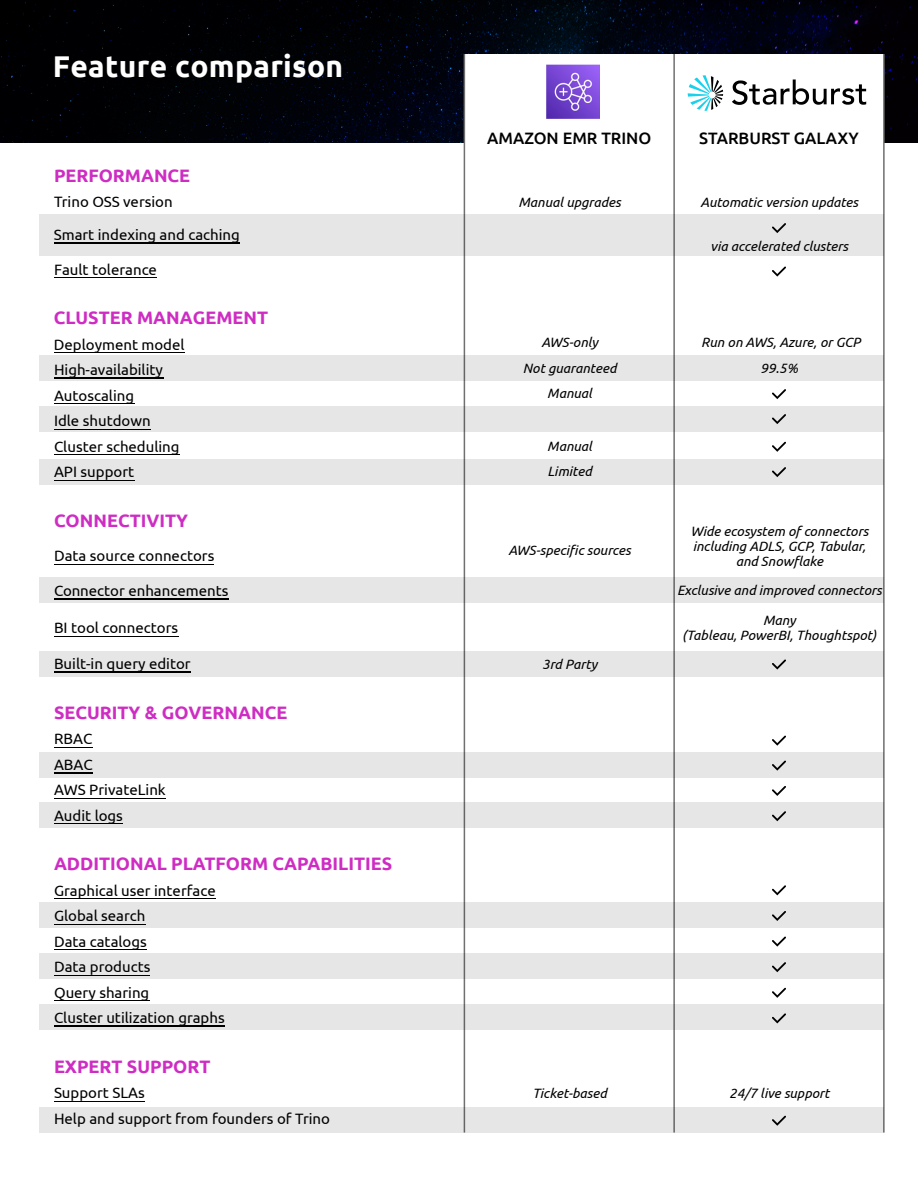
<style>
.page{position:relative;width:918px;height:1188px;background:#fff}
.page>*{position:absolute;margin:0;border:0;box-sizing:border-box;transform-origin:0 0}
.t1{font:700 30px "Ubuntu";letter-spacing:.01em;color:#fff}
.t2{font:700 18px "Ubuntu";color:#ce2cc3}
.t3{font:500 16.5px "Ubuntu";color:#000}
.t4{font:15px/25.5px "Ubuntu";color:#000}
.t5{font:italic 13.5px/15px "Ubuntu";color:#000;text-align:center}
.s1{font-style:inherit}
</style>
<div class="page">
<img style="left:0;top:0;width:918px;height:142px">
<hr style="left:54px;top:277px;width:103px;height:1px;background:#000">
<hr style="left:54px;top:352px;width:131px;height:1px;background:#000">
<hr style="left:54px;top:403px;width:80px;height:1px;background:#000">
<hr style="left:54px;top:454px;width:126px;height:1px;background:#000">
<hr style="left:54px;top:564px;width:160px;height:1px;background:#000">
<hr style="left:54px;top:636px;width:124px;height:1px;background:#000">
<hr style="left:54px;top:747px;width:38px;height:1px;background:#000">
<hr style="left:54px;top:798px;width:112px;height:1px;background:#000">
<hr style="left:54px;top:898px;width:162px;height:1px;background:#000">
<hr style="left:54px;top:949px;width:93px;height:1px;background:#000">
<hr style="left:54px;top:1000px;width:95px;height:1px;background:#000">
<hr style="left:54px;top:1101px;width:91px;height:1px;background:#000">
<div style="left:464px;top:54px;width:420px;height:129px;background:#fff"></div>
<svg style="left:688px;top:75px;width:35px;height:36px"></svg>
<svg style="left:732px;top:80px;width:134px;height:25px"></svg>
<hr style="left:673px;top:54px;width:2px;height:1079px;background:#707070">
<hr style="left:883px;top:54px;width:2px;height:1079px;background:#707070">
<hr style="left:464px;top:54px;width:1px;height:1079px;background:#707070">
<div style="left:40px;top:214px;width:844px;height:42px;background:#e6e6e6"></div>
<div style="left:40px;top:577px;width:844px;height:26px;background:#e6e6e6"></div>
<div style="left:40px;top:355px;width:844px;height:25px;background:#e6e6e6"></div>
<div style="left:40px;top:651px;width:844px;height:25px;background:#e6e6e6"></div>
<div style="left:40px;top:406px;width:844px;height:26px;background:#e6e6e6"></div>
<div style="left:40px;top:459px;width:844px;height:26px;background:#e6e6e6"></div>
<div style="left:40px;top:752px;width:844px;height:26px;background:#e6e6e6"></div>
<div style="left:40px;top:803px;width:844px;height:25px;background:#e6e6e6"></div>
<div style="left:40px;top:1005px;width:844px;height:25px;background:#e6e6e6"></div>
<div style="left:40px;top:1107px;width:844px;height:26px;background:#e6e6e6"></div>
<div style="left:40px;top:902px;width:844px;height:26px;background:#e6e6e6"></div>
<div style="left:40px;top:954px;width:844px;height:25px;background:#e6e6e6"></div>
<svg style="left:772px;top:223px;width:14px;height:10px"></svg>
<svg style="left:772px;top:266px;width:14px;height:11px"></svg>
<svg style="left:772px;top:1115px;width:14px;height:11px"></svg>
<svg style="left:772px;top:441px;width:14px;height:36px"></svg>
<svg style="left:772px;top:659px;width:14px;height:11px"></svg>
<svg style="left:772px;top:389px;width:14px;height:35px"></svg>
<svg style="left:769px;top:735px;width:20px;height:87px"></svg>
<svg style="left:769px;top:885px;width:20px;height:139px"></svg>
<img style="left:546px;top:64px;width:54px;height:55px">
<h1 class="t1" style="left:53px;top:48px;width:292px">Feature comparison</h1>
<p class="t2" style="left:54px;top:165px;width:138px">PERFORMANCE</p>
<p class="t4" style="left:54px;top:185px;width:187px;line-height:32.7px">Trino OSS version<br>Smart indexing and cachin<span class="s1">g</span></p>
<p class="t4" style="left:54px;top:256px;width:105px">Fault tolerance</p>
<p class="t2" style="left:54px;top:307px;width:216px">CLUSTER MANAGEMENT</p>
<p class="t4" style="left:54px;top:331px;width:132px">Deployment model<br>High-<span class="s1">a</span>vailability<br>Autoscaling<br>Idle shutdown<br>Cluster scheduling<br>API support</p>
<p class="t2" style="left:54px;top:510px;width:136px">CONNECTIVITY</p>
<p class="t4" style="left:54px;top:543px;width:162px">Data source connectors</p>
<p class="t4" style="left:54px;top:577px;width:176px">Connector enhancements</p>
<p class="t4" style="left:54px;top:615px;width:126px">BI tool connectors</p>
<p class="t4" style="left:54px;top:651px;width:138px">Built-in <span class="s1">q</span>uery <span class="s1">e</span>ditor</p>
<p class="t2" style="left:54px;top:702px;width:235px">SECURITY &amp; GOVERNANCE</p>
<p class="t4" style="left:54px;top:726px;width:113px">RBAC<br>ABAC<br>AWS PrivateLink<br>Audit logs</p>
<p class="t2" style="left:54px;top:853px;width:340px">ADDITIONAL PLATFORM CAPABILITIES</p>
<p class="t4" style="left:54px;top:877px;width:172px">Graphical user interface<br>Global search<br>Data catalogs<br>Data products<br>Query sharing<br>Cluster <span class="s1">u</span>tilization <span class="s1">g</span>raphs</p>
<p class="t2" style="left:54px;top:1056px;width:158px">EXPERT SUPPORT</p>
<p class="t4" style="left:54px;top:1080px;width:278px">Support SLAs<br>Help and support from founders of Trino</p>
<p class="t3" style="left:487px;top:128px;width:166px">AMAZON EMR TRINO</p>
<p class="t3" style="left:699px;top:128px;width:161px">STARBURST GALAXY</p>
<p class="t5" style="left:519px;top:194px;width:104px">Manual upgrades</p>
<p class="t5" style="left:541px;top:335px;width:58px">AWS-only</p>
<p class="t5" style="left:523px;top:355px;width:95px;line-height:25.5px">Not guaranteed<br>Manual</p>
<p class="t5" style="left:547px;top:433px;width:46px;line-height:25.3px;text-align:left">Manual<br>Limited</p>
<p class="t5" style="left:508px;top:542px;width:124px">AWS-specific sources</p>
<p class="t5" style="left:542px;top:656px;width:57px">3rd Party</p>
<p class="t5" style="left:701px;top:194px;width:159px">Automatic version updates</p>
<p class="t5" style="left:711px;top:239px;width:139px">via accelerated clusters</p>
<p class="t5" style="left:701px;top:335px;width:161px">Run on AWS, Azure, or GCP</p>
<p class="t5" style="left:761px;top:360px;width:39px">99.5%</p>
<p class="t5" style="left:690px;top:524px;width:179px">Wide ecosystem of connectors including ADLS, GCP, Tabular, and Snowflake</p>
<p class="t5" style="left:677px;top:582px;width:206px">Exclusive and improved connectors</p>
<p class="t5" style="left:682px;top:612px;width:196px">Many<br>(Tableau, PowerBI, Thoughtspot)</p>
<p class="t5" style="left:532px;top:1086px;width:76px">Ticket-based</p>
<p class="t5" style="left:729px;top:1086px;width:102px">24/7 live support</p>
</div>
